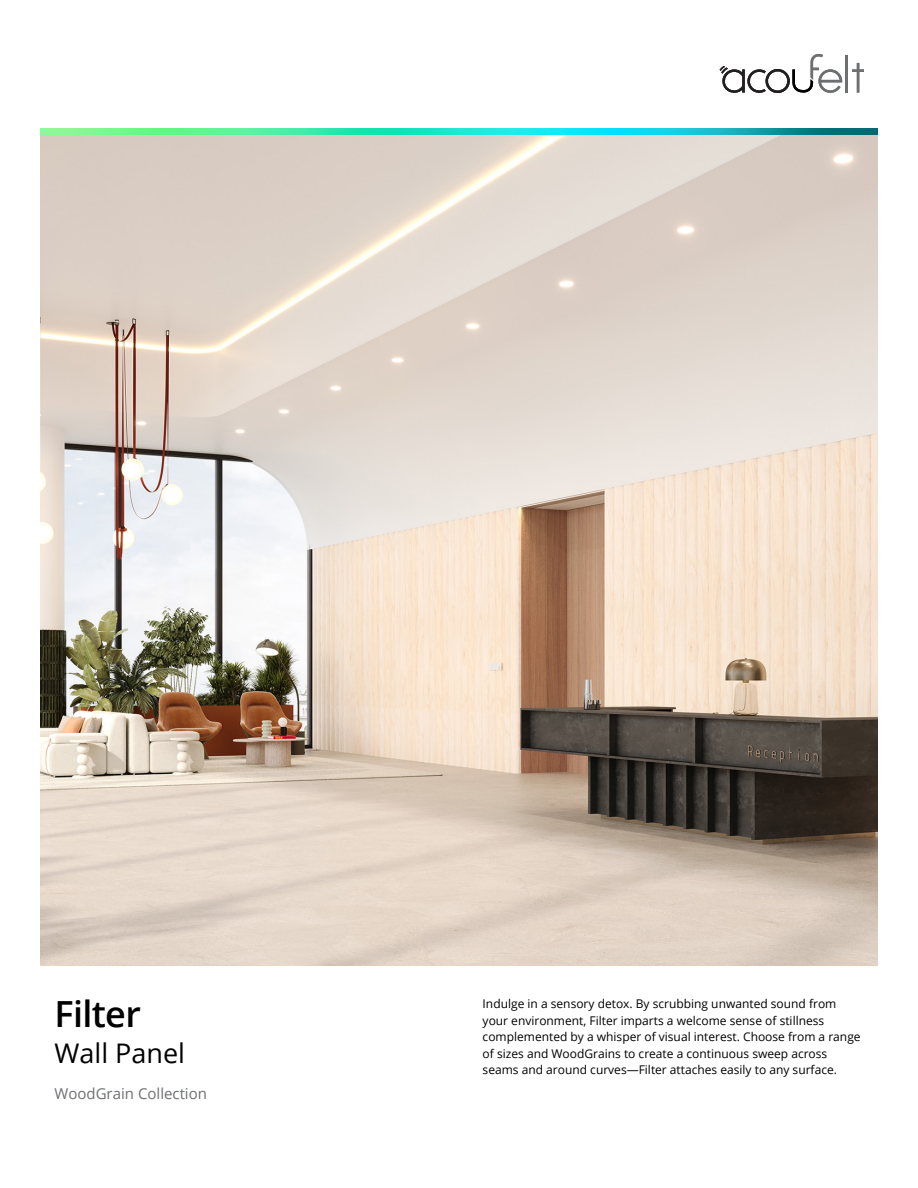
<style>
.page{position:relative;width:918px;height:1188px;background:#fff}
.page>*{position:absolute;margin:0;border:0;box-sizing:border-box;transform-origin:0 0}
.t1{font:600 36px "Open Sans";letter-spacing:-.015em;color:#000}
.t2{font:27px "Open Sans";color:#000}
.t3{font:15px "Open Sans";color:#6e6f71}
.t4{font:12px/16.5px "Open Sans";color:#000}
</style>
<div class="page">
<img style="left:40px;top:135px;width:838px;height:830px">
<img style="left:40px;top:128px;width:838px;height:7px">
<hr style="left:846px;top:56px;width:2px;height:37px;background:#6e6f71">
<svg style="left:852px;top:63px;width:12px;height:30px"></svg>
<svg style="left:720px;top:54px;width:122px;height:39px"></svg>
<h1 class="t1" style="left:55px;top:989px;width:88px">Filter</h1>
<h2 class="t2" style="left:55px;top:1034px;width:132px">Wall Panel</h2>
<p class="t3" style="left:55px;top:1083px;width:154px">WoodGrain Collection</p>
<p class="t4" style="left:483px;top:995px;width:380px">Indulge in a sensory detox. By scrubbing unwanted sound from your environment, Filter imparts a welcome sense of stillness complemented by a whisper of visual interest. Choose from a range of sizes and WoodGrains to create a continuous sweep across seams and around curves—Filter attaches easily to any surface.</p>
</div>
